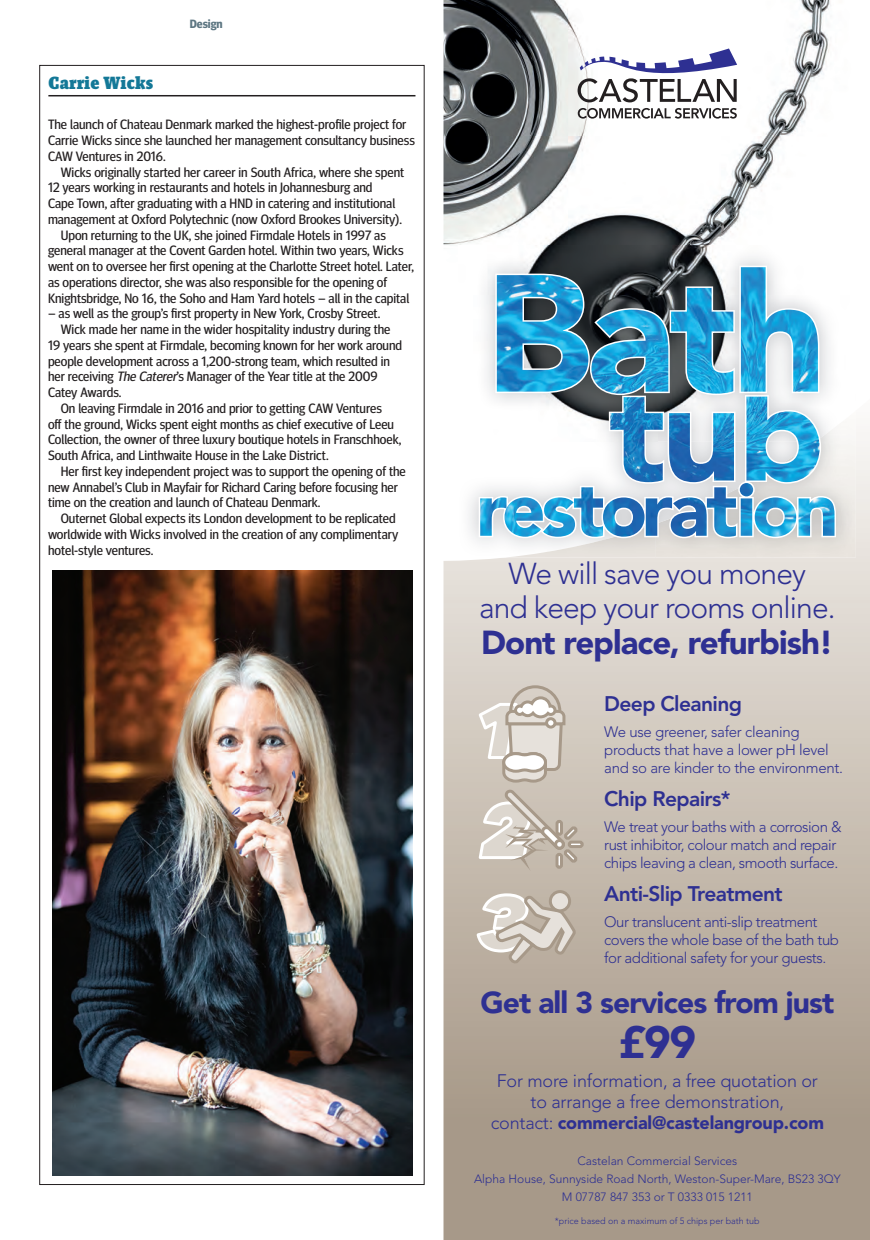
<style>
.page{position:relative;width:870px;height:1240px;background:#fff}
.page>*{position:absolute;margin:0;border:0;box-sizing:border-box;transform-origin:0 0}
.t1{font:900 45px "Avenir";color:#2e3092}
.t2{font:900 33px "Avenir";letter-spacing:-.03em;color:#2e3092}
.t3{font:300 30px/34.2px "Avenir";letter-spacing:-.03em;color:#2e3092;text-align:center}
.t4{font:900 30px "Avenir";letter-spacing:-.03em;color:#2e3092}
.t5{font:800 21px "Avenir";letter-spacing:-.03em;color:#2e3092}
.t6{font:300 18px/21px "Avenir";letter-spacing:-.01em;color:#2e3092;text-align:center}
.t7{font:900 18px "Absara Head OT";letter-spacing:.01em;color:#137897}
.t8{font:300 15px/18px "Avenir";letter-spacing:-.03em;color:#2e3092}
.t9{font:13.5px/15.8px "Meta Headline OT";color:#231f20}
.t10{font:300 12px/18px "Avenir";color:#2e3092;text-align:center}
.t11{font:700 12px "Meta Headline OT";color:#5d7682}
.t12{font:300 9px "Avenir";color:#2e3092}
.s1{font-style:italic}
.s2{font-weight:900}
</style>
<div class="page">
<hr style="left:48px;top:95px;width:367px;height:1px;background:#231f20">
<img style="left:52px;top:570px;width:361px;height:606px">
<img style="left:443px;top:0;width:387px;height:246px">
<svg style="left:443px;top:429px;width:427px;height:811px;background:#c1b7aa"></svg>
<svg style="left:578px;top:48px;width:159px;height:54px"></svg>
<svg style="left:578px;top:108px;width:159px;height:11px"></svg>
<img style="left:459px;top:441px;width:47px;height:116px">
<img style="left:459px;top:246px;width:312px;height:195px">
<img style="left:756px;top:429px;width:100px;height:128px">
<img style="left:656px;top:540px;width:100px;height:17px">
<img style="left:506px;top:540px;width:150px;height:17px">
<svg style="left:477px;top:264px;width:360px;height:276px"></svg>
<svg style="left:480px;top:267px;width:17px;height:270px"></svg>
<img style="left:497px;top:267px;width:337px;height:270px">
<div style="left:568px;top:840px;width:16px;height:8px;border:3px solid #a79989;border-radius:2px"></div>
<svg style="left:476px;top:684px;width:104px;height:187px;background:#d1c9bf"></svg>
<div style="left:555px;top:853px;width:8px;height:16px;border:3px solid #a79989;border-radius:2px"></div>
<div style="left:549px;top:890px;width:22px;height:22px;border:3px solid #a79989;border-radius:50%"></div>
<svg style="left:475px;top:891px;width:103px;height:93px;background:#c7bdb2"></svg>
<p class="t11" style="left:190px;top:17px;width:34px">Design</p>
<h3 class="t7" style="left:48px;top:72px;width:106px">Carrie Wicks</h3>
<p class="t9" style="left:48px;top:116px;width:368px">The launch of Chateau Denmark marked the highest-profile project for<br>Carrie Wicks since she launched her management consultancy business<br>CAW Ventures in 2016.</p>
<p class="t9" style="left:61px;top:164px;width:345px">Wicks originally started her career in South Africa, where she spent</p>
<p class="t9" style="left:48px;top:179px;width:326px">12 years working in restaurants and hotels in Johannesburg and</p>
<p class="t9" style="left:48px;top:195px;width:349px">Cape Town, after graduating with a HND in catering and institutional</p>
<p class="t9" style="left:48px;top:211px;width:356px">management at Oxford Polytechnic (now Oxford Brookes University).</p>
<p class="t9" style="left:61px;top:227px;width:327px">Upon returning to the UK, she joined Firmdale Hotels in 1997 as</p>
<p class="t9" style="left:48px;top:242px;width:357px">general manager at the Covent Garden hotel. Within two years, Wicks</p>
<p class="t9" style="left:48px;top:258px;width:368px">went on to oversee her first opening at the Charlotte Street hotel. Later,</p>
<p class="t9" style="left:48px;top:274px;width:341px">as operations director, she was also responsible for the opening of</p>
<p class="t9" style="left:48px;top:290px;width:363px">Knightsbridge, No 16, the Soho and Ham Yard hotels – all in the capital</p>
<p class="t9" style="left:48px;top:305px;width:334px">– as well as the group’s first property in New York, Crosby Street.</p>
<p class="t9" style="left:61px;top:321px;width:331px">Wick made her name in the wider hospitality industry during the</p>
<p class="t9" style="left:48px;top:337px;width:356px">19 years she spent at Firmdale, becoming known for her work around</p>
<p class="t9" style="left:48px;top:353px;width:343px">people development across a 1,200-strong team, which resulted in</p>
<p class="t9" style="left:48px;top:368px;width:331px">her receiving <span class="s1">The Caterer</span>’s Manager of the Year title at the 2009</p>
<p class="t9" style="left:48px;top:384px;width:75px">Catey Awards.</p>
<p class="t9" style="left:61px;top:400px;width:323px">On leaving Firmdale in 2016 and prior to getting CAW Ventures</p>
<p class="t9" style="left:48px;top:416px;width:348px">off the ground, Wicks spent eight months as chief executive of Leeu</p>
<p class="t9" style="left:48px;top:431px;width:355px">Collection, the owner of three luxury boutique hotels in Franschhoek,</p>
<p class="t9" style="left:48px;top:447px;width:282px">South Africa, and Linthwaite House in the Lake District.</p>
<p class="t9" style="left:61px;top:463px;width:347px">Her first key independent project was to support the opening of the</p>
<p class="t9" style="left:48px;top:479px;width:351px">new Annabel’s Club in Mayfair for Richard Caring before focusing her</p>
<p class="t9" style="left:48px;top:494px;width:274px">time on the creation and launch of Chateau Denmark.</p>
<p class="t9" style="left:61px;top:510px;width:336px">Outernet Global expects its London development to be replicated</p>
<p class="t9" style="left:48px;top:526px;width:352px">worldwide with Wicks involved in the creation of any complimentary</p>
<p class="t9" style="left:48px;top:542px;width:107px">hotel-style ventures.</p>
<h3 class="t3" style="left:479px;top:557px;width:358px">We will save you money<br>and keep your rooms online.</h3>
<h2 class="t2" style="left:481px;top:623px;width:354px">Dont replace, refurbish!</h2>
<h3 class="t5" style="left:604px;top:691px;width:139px">Deep Cleaning</h3>
<p class="t8" style="left:604px;top:723px;width:240px">We use greener, safer cleaning products that have a lower pH level and so are kinder to the environment.</p>
<h3 class="t5" style="left:604px;top:786px;width:128px">Chip Repairs*</h3>
<p class="t8" style="left:604px;top:818px;width:239px">We treat your baths with a corrosion &amp; rust inhibitor, colour match and repair chips leaving a clean, smooth surface.</p>
<h3 class="t5" style="left:604px;top:881px;width:180px">Anti-Slip Treatment</h3>
<p class="t8" style="left:604px;top:913px;width:236px">Our translucent anti-slip treatment covers the whole base of the bath tub for additional safety for your guests.</p>
<h3 class="t4" style="left:480px;top:984px;width:356px">Get all 3 services from just</h3>
<h1 class="t1" style="left:619px;top:1014px;width:79px">£99</h1>
<h3 class="t6" style="left:491px;top:1070px;width:335px">For more information, a free quotation or to arrange a free demonstration,<br>contact: <span class="s2">commercial@castelangroup.com</span></h3>
<p class="t10" style="left:474px;top:1152px;width:368px">Castelan Commercial Services<br>Alpha House, Sunnyside Road North, Weston-Super-Mare, BS23 3QY<br>M 07787 847 353 or T 0333 015 1211</p>
<p class="t12" style="left:555px;top:1215px;width:206px">*price based on a maximum of 5 chips per bath tub</p>
</div>
